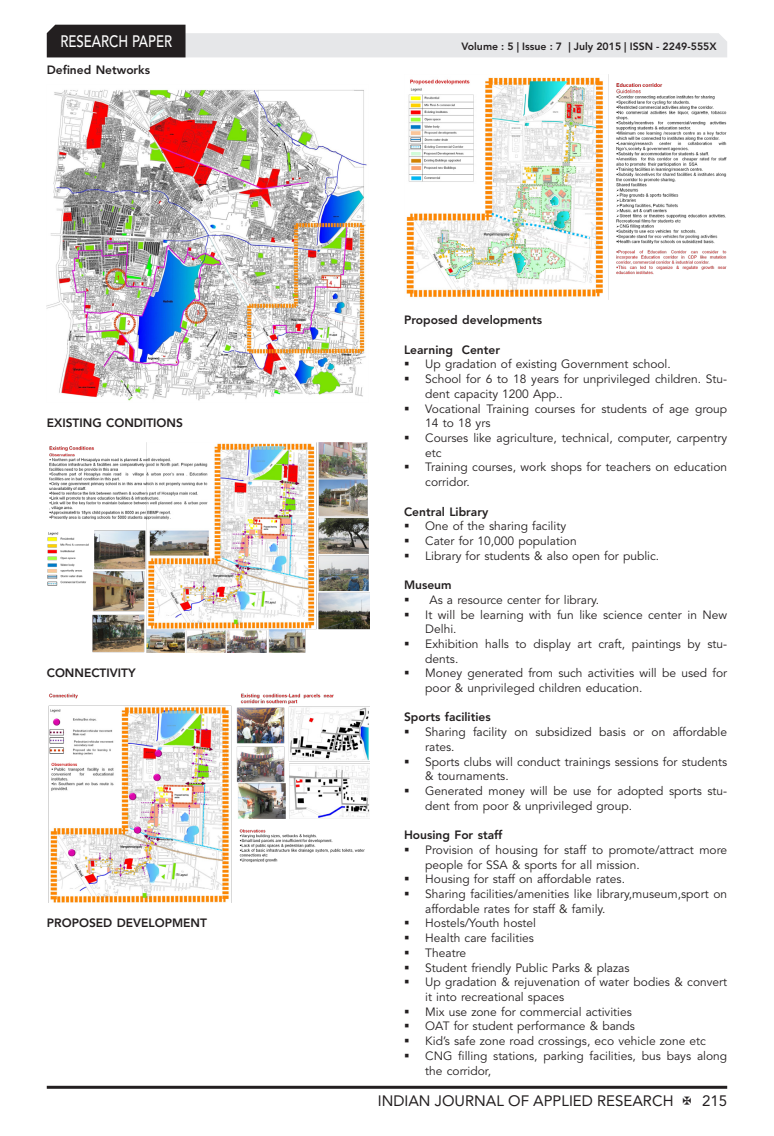
<style>
.page{position:relative;width:774px;height:1136px;background:#fff}
.page>*{position:absolute;margin:0;border:0;box-sizing:border-box;transform-origin:0 0}
.t1{font:500 16.5px "Avenir LT Std";color:#fff;scale:.8 1}
.t2{font:15px "Avenir LT Std";color:#231f20}
.IJAR_Bullet{font:12px/14.7px "Avenir LT Std";color:#231f20}
.IJAR_Bold{font:800 12px "Avenir LT Std";color:#231f20}
.t3{font:800 10.5px "Avenir LT Std";color:#231f20}
</style>
<div class="page">
<hr style="left:47px;top:1085px;width:680px;height:3px;background:#231f20">
<svg style="left:47px;top:25px;width:680px;height:32px"></svg>
<img style="left:47px;top:89px;width:320px;height:312px">
<img style="left:47px;top:442px;width:322px;height:210px">
<img style="left:48px;top:693px;width:322px;height:209px">
<img style="left:406px;top:74px;width:321px;height:225px">
<h1 class="t1" style="left:60px;top:32px;width:141px">RESEARCH PAPER</h1>
<p class="IJAR_Bold" style="left:47px;top:63px;width:105px">Defined Networks</p>
<p class="IJAR_Bold" style="left:47px;top:416px;width:138px">EXISTING CONDITIONS</p>
<p class="IJAR_Bold" style="left:47px;top:666px;width:90px">CONNECTIVITY</p>
<p class="IJAR_Bold" style="left:47px;top:916px;width:162px">PROPOSED DEVELOPMENT</p>
<p class="t3" style="left:461px;top:41px;width:257px">Volume : 5 | Issue : 7 | July 2015 | ISSN - 2249-555X</p>
<p class="IJAR_Bold" style="left:404px;top:313px;width:139px">Proposed developments</p>
<p class="IJAR_Bold" style="left:404px;top:342px;width:97px">Learning Center</p>
<p class="IJAR_Bullet" style="left:404px;top:357px;width:268px">▪ Up gradation of existing Government school.</p>
<p class="IJAR_Bullet" style="left:425px;top:372px;width:303px;text-indent:-21px">▪ School for 6 to 18 years for unprivileged children. Stu&shy;dent capacity 1200 App..</p>
<p class="IJAR_Bullet" style="left:425px;top:401px;width:303px;text-indent:-21px">▪ Vocational Training courses for students of age group<br>14 to 18 yrs</p>
<p class="IJAR_Bullet" style="left:425px;top:431px;width:303px;text-indent:-21px">▪ Courses like agriculture, technical, computer, carpentry etc</p>
<p class="IJAR_Bullet" style="left:425px;top:460px;width:303px;text-indent:-21px">▪ Training courses, work shops for teachers on education corridor.</p>
<p class="IJAR_Bold" style="left:404px;top:504px;width:86px">Central Library</p>
<p class="IJAR_Bullet" style="left:404px;top:519px;width:164px">▪ One of the sharing facility</p>
<p class="IJAR_Bullet" style="left:404px;top:533px;width:174px">▪ Cater for 10,000 population</p>
<p class="IJAR_Bullet" style="left:404px;top:548px;width:257px">▪ Library for students &amp; also open for public.</p>
<p class="IJAR_Bold" style="left:404px;top:577px;width:49px">Museum</p>
<p class="IJAR_Bullet" style="left:404px;top:592px;width:197px">▪ As a resource center for library.</p>
<p class="IJAR_Bullet" style="left:425px;top:607px;width:303px;text-indent:-21px">▪ It will be learning with fun like science center in New<br>Delhi.</p>
<p class="IJAR_Bullet" style="left:425px;top:636px;width:303px;text-indent:-21px">▪ Exhibition halls to display art craft, paintings by stu&shy;dents.</p>
<p class="IJAR_Bullet" style="left:425px;top:666px;width:303px;text-indent:-21px">▪ Money generated from such activities will be used for poor &amp; unprivileged children education.</p>
<p class="IJAR_Bold" style="left:404px;top:710px;width:88px">Sports facilities</p>
<p class="IJAR_Bullet" style="left:425px;top:725px;width:303px;text-indent:-21px">▪ Sharing facility on subsidized basis or on affordable rates.</p>
<p class="IJAR_Bullet" style="left:425px;top:754px;width:303px;text-indent:-21px">▪ Sports clubs will conduct trainings sessions for students &amp; tournaments.</p>
<p class="IJAR_Bullet" style="left:425px;top:783px;width:303px;text-indent:-21px">▪ Generated money will be use for adopted sports stu&shy;dent from poor &amp; unprivileged group.</p>
<p class="IJAR_Bold" style="left:404px;top:827px;width:100px">Housing For staff</p>
<p class="IJAR_Bullet" style="left:425px;top:842px;width:303px;text-indent:-21px">▪ Provision of housing for staff to promote/attract more people for SSA &amp; sports for all mission.</p>
<p class="IJAR_Bullet" style="left:404px;top:872px;width:222px">▪ Housing for staff on affordable rates.</p>
<p class="IJAR_Bullet" style="left:425px;top:886px;width:303px;text-indent:-21px">▪ Sharing facilities/amenities like library,museum,sport on affordable rates for staff &amp; family.</p>
<p class="IJAR_Bullet" style="left:404px;top:916px;width:134px">▪ Hostels/Youth hostel</p>
<p class="IJAR_Bullet" style="left:404px;top:930px;width:132px">▪ Health care facilities</p>
<p class="IJAR_Bullet" style="left:404px;top:945px;width:64px">▪ Theatre</p>
<p class="IJAR_Bullet" style="left:404px;top:960px;width:227px">▪ Student friendly Public Parks &amp; plazas</p>
<p class="IJAR_Bullet" style="left:425px;top:974px;width:303px;text-indent:-21px">▪ Up gradation &amp; rejuvenation of water bodies &amp; convert it into recreational spaces</p>
<p class="IJAR_Bullet" style="left:404px;top:1004px;width:229px">▪ Mix use zone for commercial activities</p>
<p class="IJAR_Bullet" style="left:404px;top:1019px;width:233px">▪ OAT for student performance &amp; bands</p>
<p class="IJAR_Bullet" style="left:404px;top:1033px;width:303px">▪ Kid’s safe zone road crossings, eco vehicle zone etc</p>
<p class="IJAR_Bullet" style="left:425px;top:1048px;width:303px;text-indent:-21px">▪ CNG filling stations, parking facilities, bus bays along the corridor,</p>
<p class="t2" style="left:378px;top:1091px;width:297px">INDIAN JOURNAL OF APPLIED RESEARCH</p>
<p class="t2" style="left:702px;top:1091px;width:27px">215</p>
</div>
